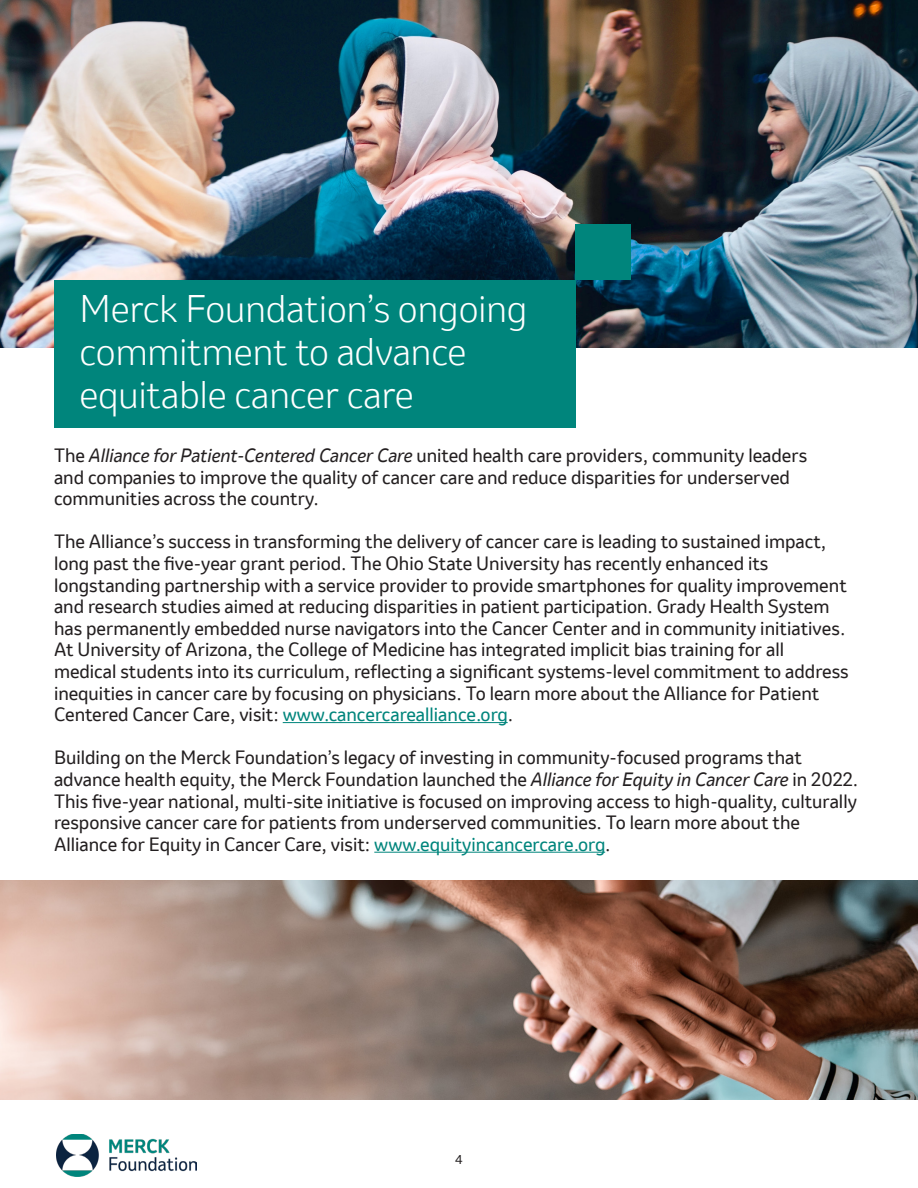
<style>
.page{position:relative;width:918px;height:1188px;background:#fff}
.page>*{position:absolute;margin:0;border:0;box-sizing:border-box;transform-origin:0 0}
.t1{font:300 36px/43.2px "Invention";color:#fff}
.t2{font:18px/21.6px "Invention";color:#231f20}
.t3{font:12px "Invention";color:#231f20}
.s1{font-style:italic}
.s2{color:#00857c}
</style>
<div class="page">
<img style="left:0;top:0;width:918px;height:348px">
<hr style="left:283px;top:722px;width:225px;height:1px;background:#00857c">
<hr style="left:374px;top:852px;width:231px;height:1px;background:#00857c">
<img style="left:56px;top:1134px;width:141px;height:43px">
<img style="left:0;top:880px;width:918px;height:219px">
<div style="left:54px;top:280px;width:522px;height:148px;background:#00857c"></div>
<div style="left:576px;top:225px;width:55px;height:55px;background:#00857c"></div>
<p class="t1" style="left:80px;top:287px;width:449px">Merck Foundation’s ongoing commitment to advance</p>
<p class="t1" style="left:80px;top:373px;width:336px">equitable cancer care</p>
<p class="t2" style="left:54px;top:444px;width:755px">The <span class="s1">Alliance for Patient-Centered Cancer Care</span> united health care providers, community leaders and companies to improve the quality of cancer care and reduce disparities for underserved communities across the country.</p>
<p class="t2" style="left:54px;top:531px;width:796px">The Alliance’s success in transforming the delivery of cancer care is leading to sustained impact, long past the five-year grant period. The Ohio State University has recently enhanced its longstanding partnership with a service provider to provide smartphones for quality improvement and research studies aimed at reducing disparities in patient participation. Grady Health System has permanently embedded nurse navigators into the Cancer Center and in community initiatives.<br>At University of Arizona, the College of Medicine has integrated implicit bias training for all medical students into its curriculum, reflecting a significant systems-level commitment to address inequities in cancer care by focusing on physicians. To learn more about the Alliance for Patient Centered Cancer Care, visit: <span class="s2">www.cancercarealliance.org</span>.</p>
<p class="t2" style="left:54px;top:747px;width:806px">Building on the Merck Foundation’s legacy of investing in community-focused programs that advance health equity, the Merck Foundation launched the <span class="s1">Alliance for Equity in Cancer Care</span> in 2022.<br>This five-year national, multi-site initiative is focused on improving access to high-quality, culturally responsive cancer care for patients from underserved communities. To learn more about the Alliance for Equity in Cancer Care, visit: <span class="s2">www.equityincancercare.org</span>.</p>
<p class="t3" style="left:455px;top:1151px;width:9px">4</p>
</div>
